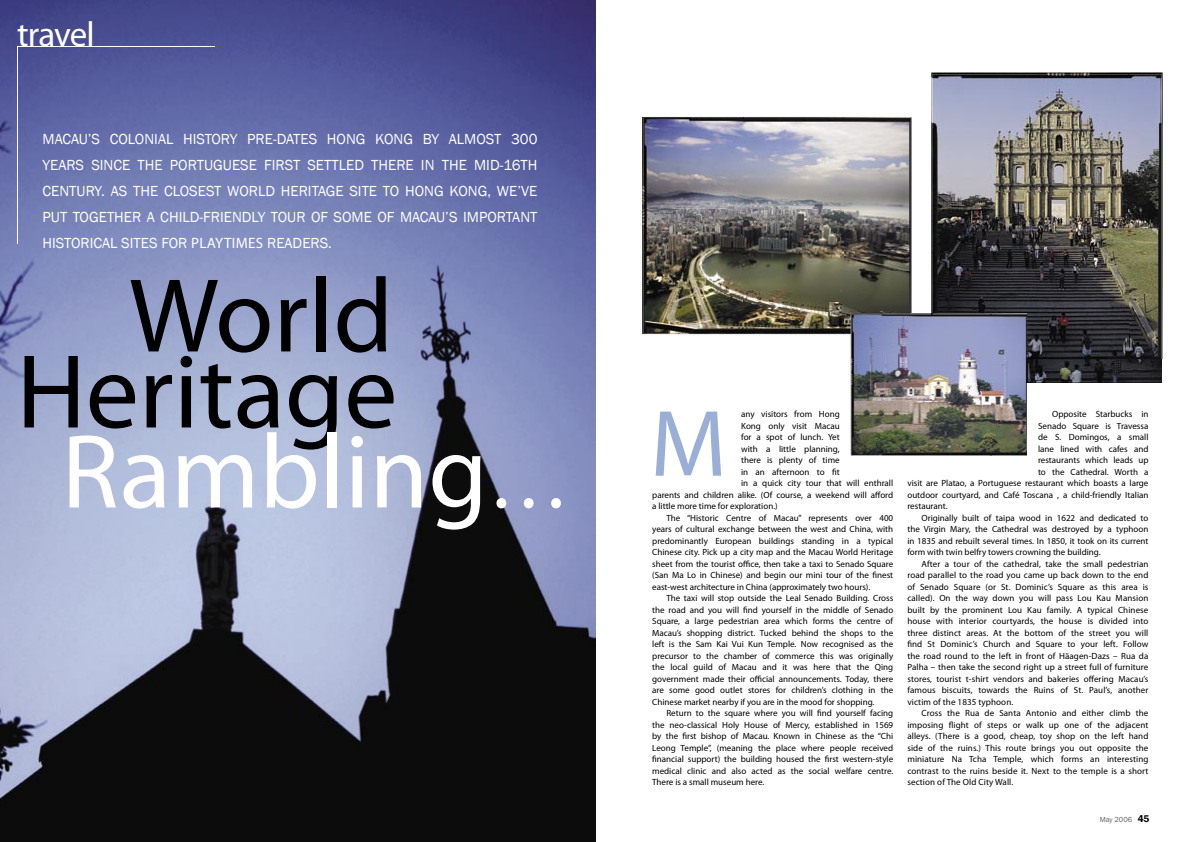
<style>
.page{position:relative;width:1191px;height:842px;background:#fff}
.page>*{position:absolute;margin:0;border:0;box-sizing:border-box;transform-origin:0 0}
.t1{font:106px "Myriad Pro";color:#000}
.t2{font:106px "Myriad Pro";color:#fff}
.t3{font:95px "Myriad Pro";color:#9aafd6}
.t4{font:35px "Myriad Pro";letter-spacing:-.03em;color:#fff}
.t5{font:15px/26px "Franklin Gothic";color:#fff;text-align:justify}
.t6{font:9px "Myriad Pro";color:#000}
.t7{font:7.5px "Franklin Gothic";color:#636363}
.s1{font-family:"Myriad Pro"}
.s2{font-size:82px}
.s3{font-weight:600;font-size:10px;color:#000}
</style>
<div class="page">
<img style="left:0;top:0;width:595px;height:842px">
<img style="left:1027px;top:359px;width:134px;height:24px">
<img style="left:932px;top:74px;width:196px;height:250px">
<img style="left:1128px;top:74px;width:33px;height:285px">
<img style="left:1027px;top:324px;width:102px;height:35px">
<img style="left:643px;top:117px;width:267px;height:217px">
<svg style="left:1026px;top:359px;width:1px;height:24px"></svg>
<img style="left:932px;top:313px;width:95px;height:46px">
<img style="left:850px;top:313px;width:60px;height:21px">
<img style="left:851px;top:314px;width:175px;height:141px">
<hr style="left:17px;top:46px;width:1px;height:198px;background:#fff">
<hr style="left:17px;top:46px;width:198px;height:1px;background:#fff">
<h3 class="t4" style="left:17px;top:15px;width:79px">travel</h3>
<p class="t5" style="left:43px;top:126px;width:496px">MACAU’S COLONIAL HISTORY PRE-DATES HONG KONG BY ALMOST 300<br>YEARS SINCE THE PORTUGUESE FIRST SETTLED THERE IN THE MID-16TH CENTURY. AS THE CLOSEST WORLD HERITAGE SITE TO HONG KONG, WE’VE PUT TOGETHER A CHILD-FRIENDLY TOUR OF SOME OF MACAU’S IMPORTANT HISTORICAL SITES FOR <span class="s1">PLAYTIMES</span> READERS.</p>
<h1 class="t1" style="left:129px;top:258px;width:266px">World</h1>
<h1 class="t1" style="left:17px;top:334px;width:382px">Heritage</h1>
<h1 class="t2" style="left:62px;top:414px;width:510px">Rambling<span class="s2">…</span></h1>
<p class="t6" style="left:741px;top:409px;width:100px">any visitors from Hong</p>
<p class="t6" style="left:741px;top:421px;width:100px">Kong only visit Macau</p>
<p class="t6" style="left:741px;top:432px;width:100px">for a spot of lunch. Yet</p>
<p class="t6" style="left:741px;top:444px;width:100px">with a little planning,</p>
<p class="t6" style="left:741px;top:455px;width:100px">there is plenty of time</p>
<p class="t6" style="left:741px;top:467px;width:100px">in an afternoon to fit</p>
<p class="t6" style="left:741px;top:478px;width:154px">in a quick city tour that will enthrall</p>
<p class="t6" style="left:652px;top:490px;width:242px">parents and children alike. (Of course, a weekend will afford</p>
<p class="t6" style="left:652px;top:501px;width:127px">a little more time for exploration.)</p>
<p class="t6" style="left:666px;top:513px;width:228px">The “Historic Centre of Macau” represents over 400</p>
<p class="t6" style="left:652px;top:524px;width:242px">years of cultural exchange between the west and China, with</p>
<p class="t6" style="left:652px;top:536px;width:242px">predominantly European buildings standing in a typical</p>
<p class="t6" style="left:652px;top:547px;width:242px">Chinese city. Pick up a city map and the Macau World Heritage</p>
<p class="t6" style="left:652px;top:559px;width:242px">sheet from the tourist office, then take a taxi to Senado Square</p>
<p class="t6" style="left:652px;top:570px;width:242px">(San Ma Lo in Chinese) and begin our mini tour of the finest</p>
<p class="t6" style="left:652px;top:582px;width:220px">east-west architecture in China (approximately two hours).</p>
<p class="t6" style="left:666px;top:593px;width:228px">The taxi will stop outside the Leal Senado Building. Cross</p>
<p class="t6" style="left:652px;top:605px;width:242px">the road and you will find yourself in the middle of Senado</p>
<p class="t6" style="left:652px;top:616px;width:242px">Square, a large pedestrian area which forms the centre of</p>
<p class="t6" style="left:652px;top:628px;width:242px">Macau’s shopping district. Tucked behind the shops to the</p>
<p class="t6" style="left:652px;top:639px;width:242px">left is the Sam Kai Vui Kun Temple. Now recognised as the</p>
<p class="t6" style="left:652px;top:651px;width:242px">precursor to the chamber of commerce this was originally</p>
<p class="t6" style="left:652px;top:662px;width:242px">the local guild of Macau and it was here that the Qing</p>
<p class="t6" style="left:652px;top:674px;width:242px">government made their official announcements. Today, there</p>
<p class="t6" style="left:652px;top:685px;width:242px">are some good outlet stores for children’s clothing in the</p>
<p class="t6" style="left:652px;top:697px;width:224px">Chinese market nearby if you are in the mood for shopping.</p>
<p class="t6" style="left:666px;top:708px;width:228px">Return to the square where you will find yourself facing</p>
<p class="t6" style="left:652px;top:720px;width:242px">the neo-classical Holy House of Mercy, established in 1569</p>
<p class="t6" style="left:652px;top:731px;width:242px">by the first bishop of Macau. Known in Chinese as the “Chi</p>
<p class="t6" style="left:652px;top:743px;width:242px">Leong Temple”, (meaning the place where people received</p>
<p class="t6" style="left:652px;top:754px;width:242px">financial support) the building housed the first western-style</p>
<p class="t6" style="left:652px;top:766px;width:242px">medical clinic and also acted as the social welfare centre.</p>
<p class="t6" style="left:652px;top:777px;width:114px">There is a small museum here.</p>
<h2 class="t3" style="left:650px;top:392px;width:78px">M</h2>
<p class="t6" style="left:1052px;top:409px;width:98px">Opposite Starbucks in</p>
<p class="t6" style="left:1038px;top:421px;width:112px">Senado Square is Travessa</p>
<p class="t6" style="left:1038px;top:432px;width:112px">de S. Domingos, a small</p>
<p class="t6" style="left:1038px;top:444px;width:112px">lane lined with cafes and</p>
<p class="t6" style="left:1038px;top:455px;width:112px">restaurants which leads up</p>
<p class="t6" style="left:1038px;top:467px;width:112px">to the Cathedral. Worth a</p>
<p class="t6" style="left:907px;top:478px;width:242px">visit are Platao, a Portuguese restaurant which boasts a large</p>
<p class="t6" style="left:907px;top:490px;width:242px">outdoor courtyard, and Café Toscana , a child-friendly Italian</p>
<p class="t6" style="left:907px;top:501px;width:42px">restaurant.</p>
<p class="t6" style="left:921px;top:513px;width:228px">Originally built of taipa wood in 1622 and dedicated to</p>
<p class="t6" style="left:907px;top:524px;width:242px">the Virgin Mary, the Cathedral was destroyed by a typhoon</p>
<p class="t6" style="left:907px;top:536px;width:242px">in 1835 and rebuilt several times. In 1850, it took on its current</p>
<p class="t6" style="left:907px;top:547px;width:195px">form with twin belfry towers crowning the building.</p>
<p class="t6" style="left:921px;top:559px;width:228px">After a tour of the cathedral, take the small pedestrian</p>
<p class="t6" style="left:907px;top:570px;width:242px">road parallel to the road you came up back down to the end</p>
<p class="t6" style="left:907px;top:582px;width:242px">of Senado Square (or St. Dominic’s Square as this area is</p>
<p class="t6" style="left:907px;top:593px;width:242px">called). On the way down you will pass Lou Kau Mansion</p>
<p class="t6" style="left:907px;top:605px;width:242px">built by the prominent Lou Kau family. A typical Chinese</p>
<p class="t6" style="left:907px;top:616px;width:242px">house with interior courtyards, the house is divided into</p>
<p class="t6" style="left:907px;top:628px;width:242px">three distinct areas. At the bottom of the street you will</p>
<p class="t6" style="left:907px;top:639px;width:242px">find St Dominic’s Church and Square to your left. Follow</p>
<p class="t6" style="left:907px;top:651px;width:242px">the road round to the left in front of Häagen-Dazs – Rua da</p>
<p class="t6" style="left:907px;top:662px;width:242px">Palha – then take the second right up a street full of furniture</p>
<p class="t6" style="left:907px;top:674px;width:242px">stores, tourist t-shirt vendors and bakeries offering Macau’s</p>
<p class="t6" style="left:907px;top:685px;width:242px">famous biscuits, towards the Ruins of St. Paul’s, another</p>
<p class="t6" style="left:907px;top:697px;width:107px">victim of the 1835 typhoon.</p>
<p class="t6" style="left:921px;top:708px;width:228px">Cross the Rua de Santa Antonio and either climb the</p>
<p class="t6" style="left:907px;top:720px;width:242px">imposing flight of steps or walk up one of the adjacent</p>
<p class="t6" style="left:907px;top:731px;width:242px">alleys. (There is a good, cheap, toy shop on the left hand</p>
<p class="t6" style="left:907px;top:743px;width:242px">side of the ruins.) This route brings you out opposite the</p>
<p class="t6" style="left:907px;top:754px;width:242px">miniature Na Tcha Temple, which forms an interesting</p>
<p class="t6" style="left:907px;top:766px;width:242px">contrast to the ruins beside it. Next to the temple is a short</p>
<p class="t6" style="left:907px;top:777px;width:107px">section of The Old City Wall.</p>
<p class="t7" style="left:1099px;top:814px;width:51px">May 2006 <span class="s3">45</span></p>
</div>
